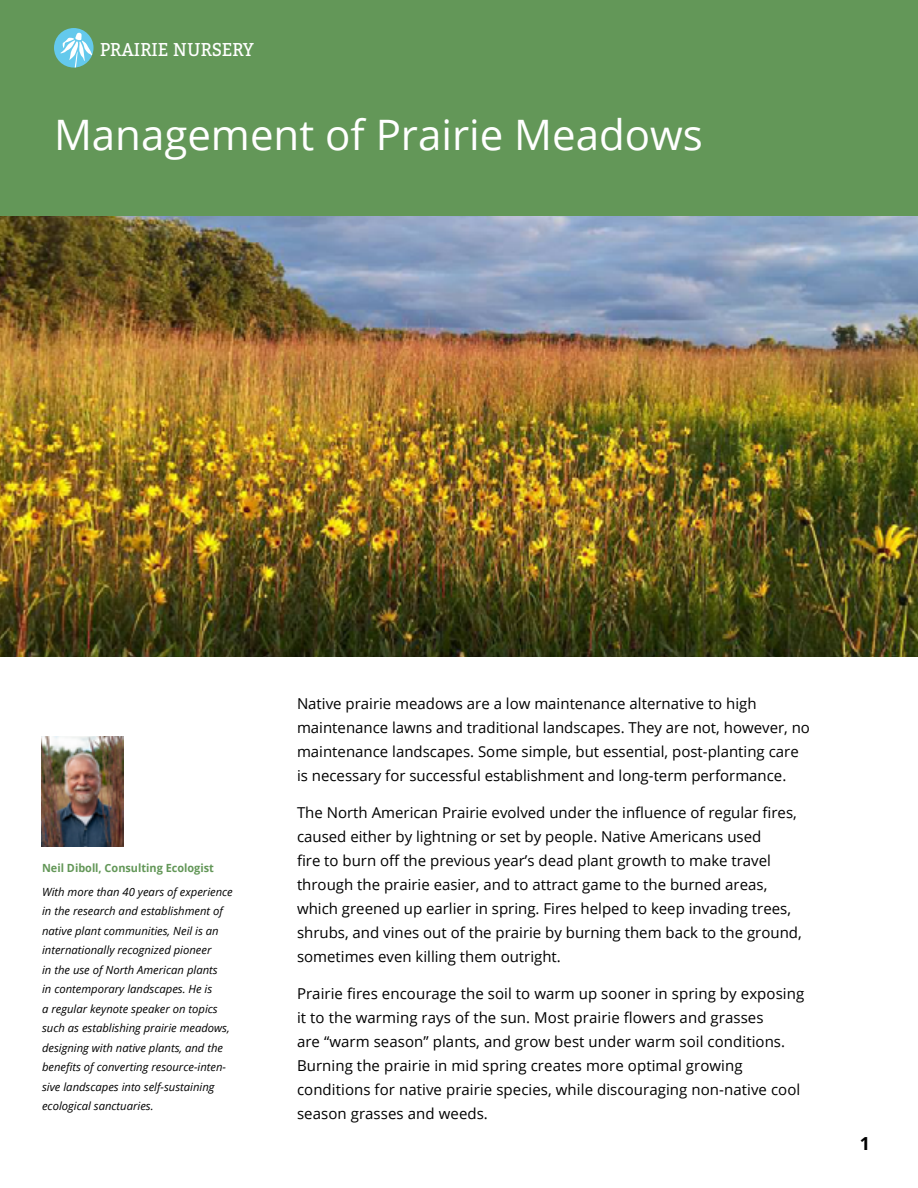
<style>
.page{position:relative;width:918px;height:1188px;background:#fff}
.page>*{position:absolute;margin:0;border:0;box-sizing:border-box;transform-origin:0 0}
.t1{font:42px "Open Sans";color:#fff}
.t2{font:18.6px "Bitter";letter-spacing:-.005em;color:#fff;scale:.93 1}
.t3{font:700 18px "Open Sans";color:#000}
.t4{font:15px/24px "Open Sans";color:#000}
.t5{font:italic 11.25px/19.5px "Open Sans";color:#000}
.t6{font:700 11.25px "Open Sans";color:#639758}
</style>
<div class="page">
<div style="left:0;top:0;width:918px;height:238px;background:#639758"></div>
<img style="left:41px;top:736px;width:82px;height:110px">
<img style="left:0;top:216px;width:918px;height:441px">
<div style="left:54px;top:28px;width:40px;height:40px;background:#64c9ec;border-radius:50%"></div>
<svg style="left:60px;top:33px;width:33px;height:35px"></svg>
<p class="t2" style="left:100px;top:37px;width:167px">PRAIRIE NURSERY</p>
<h1 class="t1" style="left:54px;top:106px;width:650px">Management of Prairie Meadows</h1>
<p class="t6" style="left:42px;top:860px;width:173px">Neil Diboll, Consulting Ecologist</p>
<p class="t5" style="left:42px;top:882px;width:192px">With more than 40 years of experience in the research and establishment of native plant communities, Neil is an internationally recognized pioneer<br>in the use of North American plants<br>in contemporary landscapes. He is<br>a regular keynote speaker on topics such as establishing prairie meadows, designing with native plants, and the benefits of converting resource-inten&shy;sive landscapes into self-sustaining ecological sanctuaries.</p>
<p class="t4" style="left:297px;top:691px;width:515px">Native prairie meadows are a low maintenance alternative to high maintenance lawns and traditional landscapes. They are not, however, no maintenance landscapes. Some simple, but essential, post-planting care is necessary for successful establishment and long-term performance.</p>
<p class="t4" style="left:297px;top:800px;width:506px">The North American Prairie evolved under the influence of regular fires, caused either by lightning or set by people. Native Americans used<br>fire to burn off the previous year’s dead plant growth to make travel through the prairie easier, and to attract game to the burned areas, which greened up earlier in spring. Fires helped to keep invading trees, shrubs, and vines out of the prairie by burning them back to the ground, sometimes even killing them outright.</p>
<p class="t4" style="left:297px;top:981px;width:509px">Prairie fires encourage the soil to warm up sooner in spring by exposing it to the warming rays of the sun. Most prairie flowers and grasses<br>are “warm season” plants, and grow best under warm soil conditions.<br>Burning the prairie in mid spring creates more optimal growing conditions for native prairie species, while discouraging non-native cool season grasses and weeds.</p>
<p class="t3" style="left:860px;top:1131px;width:12px">1</p>
</div>
